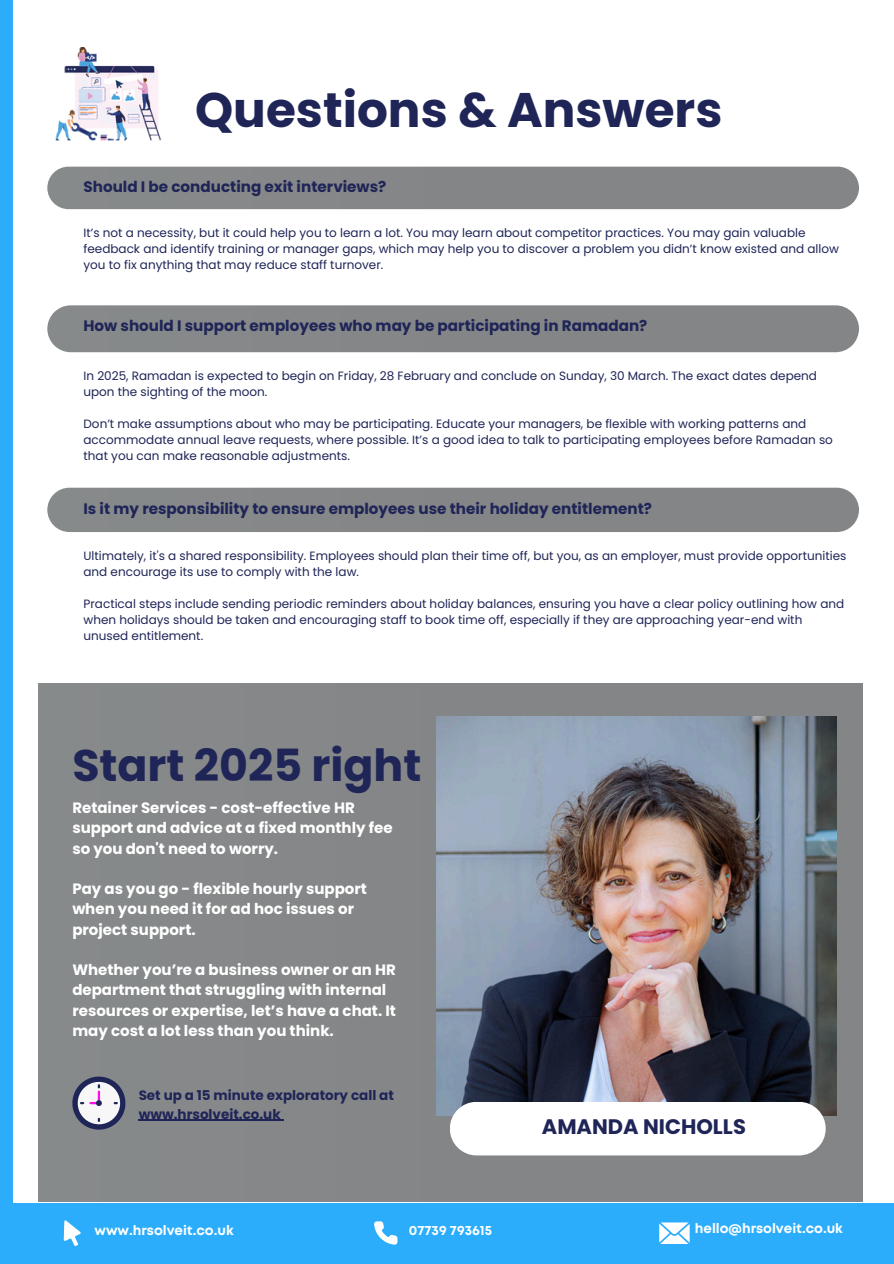
<style>
.page{position:relative;width:894px;height:1264px;background:#fff}
.page>*{position:absolute;margin:0;border:0;box-sizing:border-box;transform-origin:0 0}
.t1{font:700 48.45px "Poppins";color:#1f2557}
.t2{font:700 44.25px "Poppins";color:#1f2557}
.t3{font:700 21px "Poppins";color:#1f2557}
.t4{font:700 15.15px "Poppins";color:#1f2557}
.t5{font:700 15px/20.2px "Poppins";color:#fff}
.t6{font:700 13.5px "Mont";color:#fff}
.t7{font:700 13.5px/18px "Poppins";color:#202558}
.t8{font:12px/16px "Poppins";color:#1f2557}
</style>
<div class="page">
<div style="left:0;top:0;width:12px;height:1263px;background:#2badfc"></div>
<div style="left:0;top:1202px;width:893px;height:61px;background:#2badfc"></div>
<svg style="left:374px;top:1221px;width:23px;height:23px"></svg>
<svg style="left:64px;top:1220px;width:17px;height:25px"></svg>
<svg style="left:659px;top:1222px;width:30px;height:21px"></svg>
<div style="left:47px;top:167px;width:811px;height:42px;background:#848587;border-radius:21px"></div>
<div style="left:47px;top:305px;width:811px;height:47px;background:#848587"></div>
<div style="left:47px;top:487px;width:811px;height:45px;background:#848587;border-radius:22px"></div>
<img style="left:55px;top:47px;width:107px;height:93px">
<div style="left:38px;top:683px;width:823px;height:518px;background:#858789"></div>
<svg style="left:72px;top:1076px;width:54px;height:53px"></svg>
<img style="left:436px;top:716px;width:399px;height:399px">
<div style="left:449px;top:1101px;width:376px;height:54px;background:#fff;border-radius:27px"></div>
<hr style="left:139px;top:1119px;width:142px;height:1px;background:#202558">
<p class="t1" style="left:195px;top:76px;width:528px">Questions &amp; Answers</p>
<h3 class="t4" style="left:83px;top:176px;width:304px">Should I be conducting exit interviews?</h3>
<p class="t8" style="left:83px;top:225px;width:756px">It’s not a necessity, but it could help you to learn a lot. You may learn about competitor practices. You may gain valuable feedback and identify training or manager gaps, which may help you to discover a problem you didn’t know existed and allow you to fix anything that may reduce staff turnover.</p>
<p class="t4" style="left:83px;top:315px;width:565px">How should I support employees who may be participating in Ramadan?</p>
<h3 class="t8" style="left:83px;top:368px;width:734px">In 2025, Ramadan is expected to begin on Friday, 28 February and conclude on Sunday, 30 March. The exact dates depend upon the sighting of the moon.</h3>
<p class="t8" style="left:83px;top:416px;width:750px">Don’t make assumptions about who may be participating. Educate your managers, be flexible with working patterns and accommodate annual leave requests, where possible. It’s a good idea to talk to participating employees before Ramadan so that you can make reasonable adjustments.</p>
<p class="t4" style="left:83px;top:498px;width:570px">Is it my responsibility to ensure employees use their holiday entitlement?</p>
<p class="t8" style="left:83px;top:547px;width:764px">Ultimately, it's a shared responsibility. Employees should plan their time off, but you, as an employer, must provide opportunities and encourage its use to comply with the law.</p>
<p class="t8" style="left:83px;top:595px;width:762px">Practical steps include sending periodic reminders about holiday balances, ensuring you have a clear policy outlining how and when holidays should be taken and encouraging staff to book time off, especially if they are approaching year-end with unused entitlement.</p>
<h2 class="t2" style="left:72px;top:734px;width:350px">Start 2025 right</h2>
<h3 class="t5" style="left:72px;top:797px;width:322px">Retainer Services - cost-effective HR support and advice at a fixed monthly fee so you don't need to worry.</h3>
<p class="t5" style="left:72px;top:878px;width:296px">Pay as you go - flexible hourly support when you need it for ad hoc issues or project support.</p>
<h4 class="t5" style="left:72px;top:959px;width:325px">Whether you’re a business owner or an HR department that struggling with internal resources or expertise, let’s have a chat. It may cost a lot less than you think.</h4>
<h3 class="t7" style="left:139px;top:1086px;width:256px">Set up a 15 minute exploratory call at www.hrsolveit.co.uk</h3>
<p class="t3" style="left:541px;top:1112px;width:205px">AMANDA NICHOLLS</p>
<h1 class="t6" style="left:94px;top:1225px;width:140px">www.hrsolveit.co.uk</h1>
<h3 class="t6" style="left:409px;top:1225px;width:85px">07739 793615</h3>
<p class="t6" style="left:694px;top:1223px;width:149px">hello@hrsolveit.co.uk</p>
</div>
